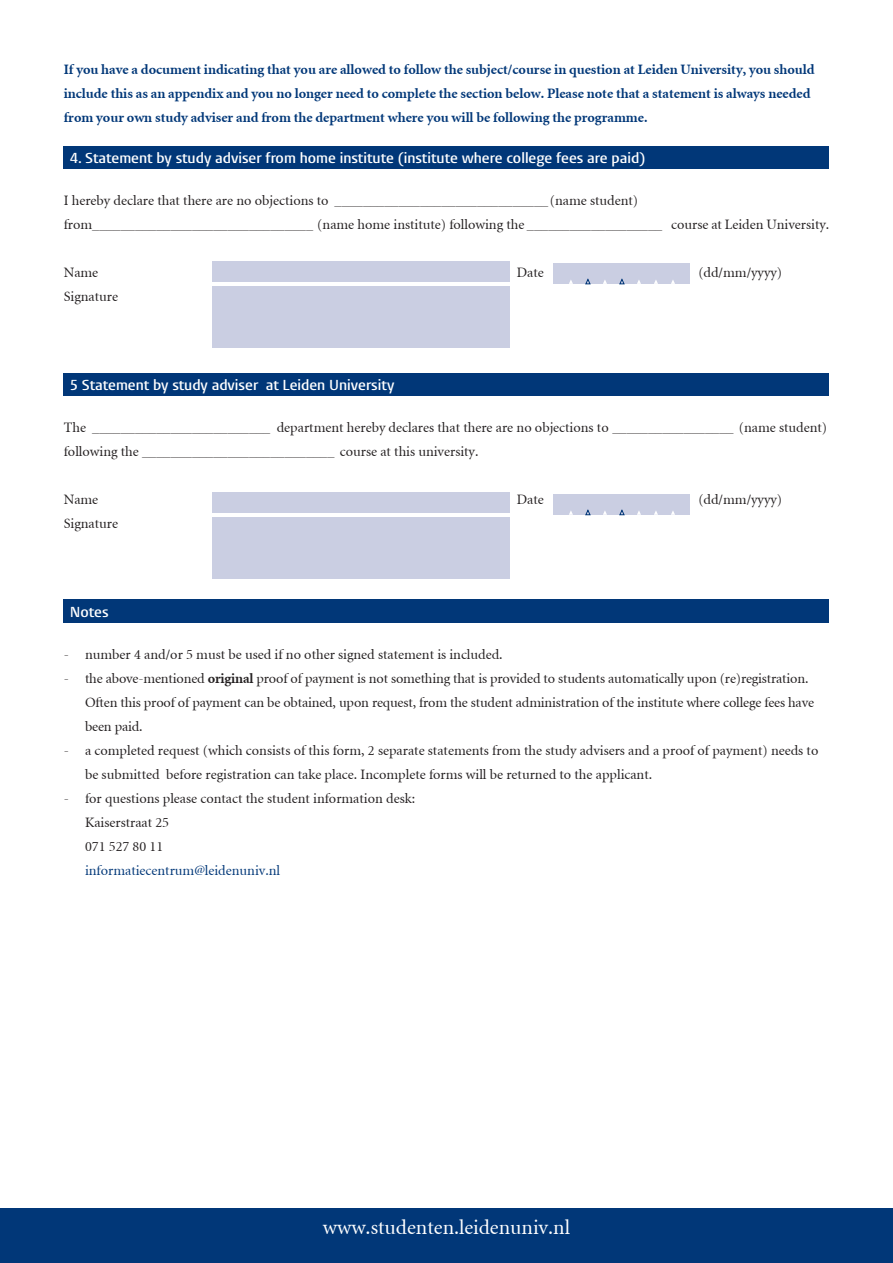
<style>
.page{position:relative;width:893px;height:1263px;background:#fff}
.page>*{position:absolute;margin:0;border:0;box-sizing:border-box;transform-origin:0 0}
.t1{font:21px "Minion";color:#fff}
.t2{font:600 15px "Vestula";color:#fff}
.t3{font:14.25px/24px "Minion";color:#231f20}
.t4{font:700 14.25px/24px "Minion";color:#013778}
.t5{font:14.25px "Minion";color:#013778}
.s1{font-weight:700}
</style>
<div class="page">
<div style="left:0;top:1209px;width:893px;height:54px;background:#013778"></div>
<div style="left:64px;top:146px;width:765px;height:23px;background:#013778"></div>
<div style="left:64px;top:373px;width:765px;height:23px;background:#013778"></div>
<div style="left:64px;top:600px;width:765px;height:23px;background:#013778"></div>
<div style="left:213px;top:261px;width:297px;height:21px;background:#cacee2"></div>
<div style="left:554px;top:263px;width:136px;height:21px;background:#cacee2"></div>
<svg style="left:569px;top:280px;width:4px;height:4px"></svg>
<svg style="left:585px;top:279px;width:6px;height:5px"></svg>
<svg style="left:603px;top:280px;width:4px;height:4px"></svg>
<svg style="left:619px;top:279px;width:6px;height:5px"></svg>
<svg style="left:637px;top:280px;width:4px;height:4px"></svg>
<svg style="left:654px;top:280px;width:4px;height:4px"></svg>
<svg style="left:671px;top:280px;width:4px;height:4px"></svg>
<div style="left:213px;top:287px;width:297px;height:61px;background:#cacee2"></div>
<div style="left:213px;top:492px;width:297px;height:21px;background:#cacee2"></div>
<div style="left:554px;top:494px;width:136px;height:21px;background:#cacee2"></div>
<svg style="left:569px;top:511px;width:4px;height:4px"></svg>
<svg style="left:585px;top:510px;width:6px;height:5px"></svg>
<svg style="left:603px;top:511px;width:4px;height:4px"></svg>
<svg style="left:619px;top:510px;width:6px;height:5px"></svg>
<svg style="left:637px;top:511px;width:4px;height:4px"></svg>
<svg style="left:654px;top:511px;width:4px;height:4px"></svg>
<svg style="left:671px;top:511px;width:4px;height:4px"></svg>
<div style="left:213px;top:517px;width:297px;height:62px;background:#cacee2"></div>
<p class="t4" style="left:64px;top:58px;width:752px">If you have a document indicating that you are allowed to follow the subject/course in question at Leiden University, you should include this as an appendix and you no longer need to complete the section below. Please note that a statement is always needed from your own study adviser and from the department where you will be following the programme.</p>
<p class="t2" style="left:70px;top:149px;width:577px">4. Statement by study adviser from home institute (institute where college fees are paid)</p>
<p class="t3" style="left:64px;top:189px;width:576px">I hereby declare that there are no objections to ______________________________(name student)</p>
<p class="t3" style="left:64px;top:213px;width:767px">from_______________________________ (name home institute) following the ___________________ course at Leiden University.</p>
<p class="t3" style="left:64px;top:261px;width:36px">Name</p>
<p class="t3" style="left:517px;top:261px;width:28px">Date</p>
<p class="t3" style="left:698px;top:261px;width:85px">(dd/mm/yyyy)</p>
<p class="t3" style="left:64px;top:285px;width:56px">Signature</p>
<p class="t2" style="left:70px;top:375px;width:326px">5 Statement by study adviser at Leiden University</p>
<p class="t3" style="left:64px;top:416px;width:765px">The _________________________ department hereby declares that there are no objections to _________________ (name student)</p>
<p class="t3" style="left:64px;top:440px;width:416px">following the ___________________________ course at this university.</p>
<p class="t3" style="left:64px;top:488px;width:36px">Name</p>
<p class="t3" style="left:517px;top:488px;width:28px">Date</p>
<p class="t3" style="left:698px;top:488px;width:85px">(dd/mm/yyyy)</p>
<p class="t3" style="left:64px;top:512px;width:56px">Signature</p>
<p class="t2" style="left:70px;top:602px;width:40px">Notes</p>
<p class="t3" style="left:64px;top:643px;width:440px">- number 4 and/or 5 must be used if no other signed statement is included.</p>
<p class="t3" style="left:85px;top:667px;width:730px;text-indent:-21px">- the above-mentioned <span class="s1">original</span> proof of payment is not something that is provided to students automatically upon (re)registration.<br>Often this proof of payment can be obtained, upon request, from the student administration of the institute where college fees have been paid.</p>
<p class="t3" style="left:85px;top:739px;width:735px;text-indent:-21px">- a completed request (which consists of this form, 2 separate statements from the study advisers and a proof of payment) needs to be submitted before registration can take place. Incomplete forms will be returned to the applicant.</p>
<p class="t3" style="left:64px;top:787px;width:353px">- for questions please contact the student information desk:</p>
<p class="t3" style="left:85px;top:811px;width:86px">Kaiserstraat 25</p>
<p class="t3" style="left:85px;top:835px;width:80px">071 527 80 11</p>
<p class="t5" style="left:85px;top:863px;width:197px">informatiecentrum@leidenuniv.nl</p>
<p class="t1" style="left:323px;top:1217px;width:249px">www.studenten.leidenuniv.nl</p>
</div>
